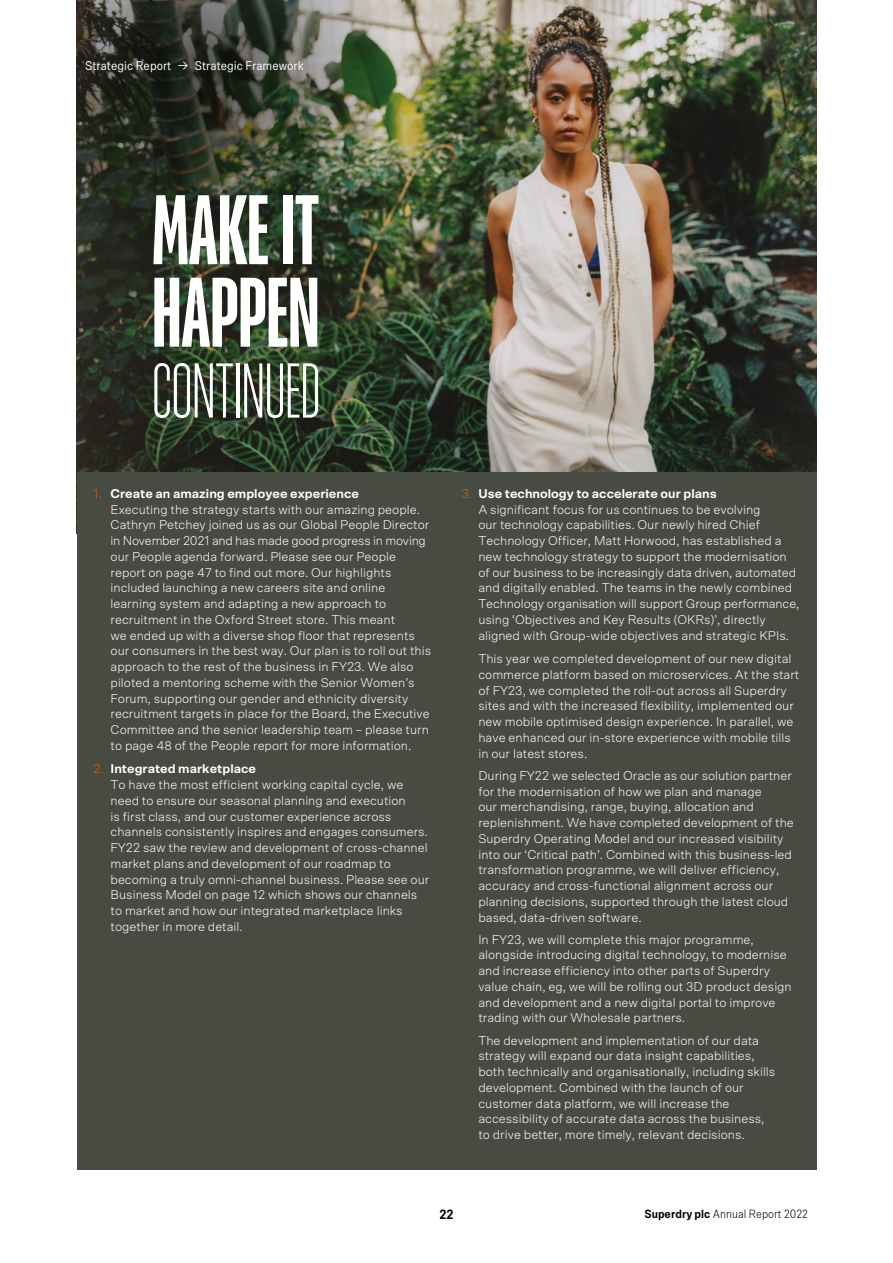
<style>
.page{position:relative;width:893px;height:1263px;background:#fff}
.page>*{position:absolute;margin:0;border:0;box-sizing:border-box;transform-origin:0 0}
.t1{font:500 condensed 84px/82.5px "Placard Next";color:#fff}
.t2{font:300 condensed 66px "Placard Next";color:#fff}
.t3{font:700 13.5px "Scto Grotesk B";color:#000}
.t4{font:300 12.75px/15.8px "Scto Grotesk A";color:#fff}
.t5{font:12.75px "Scto Grotesk B";color:#fff}
.t6{font:300 12px "Scto Grotesk B";color:#000}
.s1{color:#ea5b0b}
.s2{font-weight:700}
</style>
<div class="page">
<img style="left:77px;top:0;width:739px;height:472px">
<img style="left:77px;top:0;width:313px;height:261px">
<div style="left:77px;top:472px;width:739px;height:697px;background:#484b42"></div>
<p class="t5" style="left:85px;top:58px;width:220px">Strategic Report → Strategic Framework</p>
<h1 class="t1" style="left:152px;top:190px;width:169px">MAKE IT<br>HAPPEN</h1>
<h2 class="t2" style="left:152px;top:352px;width:169px">CONTINUED</h2>
<p class="t4" style="left:111px;top:485px;width:322px;text-indent:-17px"><span class="s1">1.</span> <span class="s2">Create an amazing employee experience<br></span>Executing the strategy starts with our amazing people.<br>Cathryn Petchey joined us as our Global People Director in November 2021 and has made good progress in moving our People agenda forward. Please see our People report on page 47 to find out more. Our highlights included launching a new careers site and online learning system and adapting a new approach to recruitment in the Oxford Street store. This meant<br>we ended up with a diverse shop floor that represents our consumers in the best way. Our plan is to roll out this approach to the rest of the business in FY23. We also piloted a mentoring scheme with the Senior Women’s Forum, supporting our gender and ethnicity diversity recruitment targets in place for the Board, the Executive Committee and the senior leadership team – please turn to page 48 of the People report for more information.</p>
<p class="t4" style="left:111px;top:761px;width:320px;text-indent:-17px"><span class="s1">2.</span> <span class="s2">Integrated marketplace<br></span>To have the most efficient working capital cycle, we need to ensure our seasonal planning and execution<br>is first class, and our customer experience across channels consistently inspires and engages consumers.<br>FY22 saw the review and development of cross-channel market plans and development of our roadmap to becoming a truly omni-channel business. Please see our Business Model on page 12 which shows our channels to market and how our integrated marketplace links together in more detail.</p>
<p class="t4" style="left:478px;top:485px;width:323px;text-indent:-17px"><span class="s1">3.</span> <span class="s2">Use technology to accelerate our plans<br></span>A significant focus for us continues to be evolving<br>our technology capabilities. Our newly hired Chief Technology Officer, Matt Horwood, has established a new technology strategy to support the modernisation of our business to be increasingly data driven, automated and digitally enabled. The teams in the newly combined Technology organisation will support Group performance, using ‘Objectives and Key Results (OKRs)’, directly aligned with Group-wide objectives and strategic KPIs.</p>
<p class="t4" style="left:478px;top:651px;width:323px">This year we completed development of our new digital commerce platform based on microservices. At the start of FY23, we completed the roll-out across all Superdry sites and with the increased flexibility, implemented our new mobile optimised design experience. In parallel, we have enhanced our in-store experience with mobile tills in our latest stores.</p>
<p class="t4" style="left:478px;top:767px;width:317px">During FY22 we selected Oracle as our solution partner for the modernisation of how we plan and manage<br>our merchandising, range, buying, allocation and replenishment. We have completed development of the Superdry Operating Model and our increased visibility into our ‘Critical path’. Combined with this business-led transformation programme, we will deliver efficiency, accuracy and cross-functional alignment across our planning decisions, supported through the latest cloud based, data-driven software.</p>
<p class="t4" style="left:478px;top:931px;width:315px">In FY23, we will complete this major programme, alongside introducing digital technology, to modernise and increase efficiency into other parts of Superdry value chain, eg, we will be rolling out 3D product design and development and a new digital portal to improve trading with our Wholesale partners.</p>
<p class="t4" style="left:478px;top:1032px;width:298px">The development and implementation of our data strategy will expand our data insight capabilities, both technically and organisationally, including skills development. Combined with the launch of our customer data platform, we will increase the accessibility of accurate data across the business, to drive better, more timely, relevant decisions.</p>
<p class="t3" style="left:439px;top:1206px;width:16px">22</p>
<p class="t6" style="left:644px;top:1207px;width:165px"><span class="s2">Superdry plc</span> Annual Report 2022</p>
</div>
